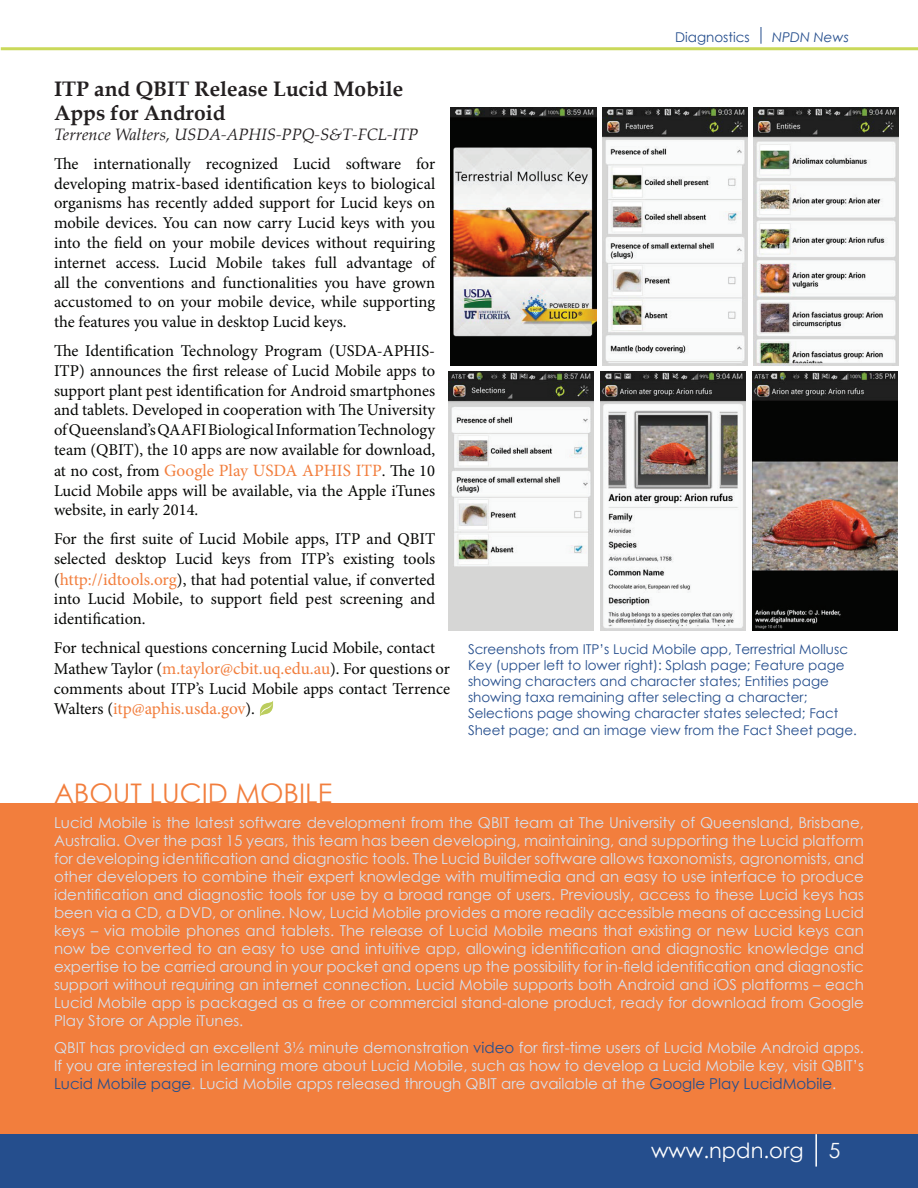
<style>
.page{position:relative;width:918px;height:1188px;background:#fff}
.page>*{position:absolute;margin:0;border:0;box-sizing:border-box;transform-origin:0 0}
.t1{font:27px "Century Gothic";color:#f27e3d}
.t2{font:700 21px/24px "Book Antiqua";color:#231f20}
.t3{font:21px "Century Gothic";color:#fff}
.t4{font:17.25px "Minion Pro";color:#f27e3d}
.t5{font:16.5px/19.8px "Minion Pro";color:#040503;text-align:justify}
.t6{font:italic 16.5px "Palatino Linotype";color:#231f20}
.t7{font:15px/18px "Century Gothic";color:#d6e0ec;text-align:justify}
.t8{font:13.5px/16.2px "Century Gothic";color:#254e8d}
.t9{font:italic 13.5px "Century Gothic";color:#254e8d}
.s1{font-size:16.5px;color:#040503}
.s2{font-size:17.25px;color:#f27e3d}
.s3{color:#254e8d}
.s4{color:#fafafa}
</style>
<div class="page">
<div style="left:0;top:1134px;width:918px;height:54px;background:#254e8d"></div>
<hr style="left:815px;top:1134px;width:2px;height:33px;background:#fff">
<hr style="left:1px;top:47px;width:917px;height:3px;background:#cad95a">
<svg style="left:761px;top:27px;width:1px;height:17px"></svg>
<img style="left:260px;top:701px;width:13px;height:15px">
<div style="left:0;top:804px;width:918px;height:330px;background:#f27e3d"></div>
<img style="left:601px;top:372px;width:145px;height:258px">
<img style="left:602px;top:107px;width:145px;height:258px">
<img style="left:753px;top:372px;width:145px;height:258px">
<img style="left:449px;top:372px;width:145px;height:258px">
<img style="left:753px;top:107px;width:146px;height:258px">
<img style="left:451px;top:107px;width:145px;height:258px">
<h2 class="t2" style="left:54px;top:77px;width:351px">ITP and QBIT Release Lucid Mobile<br>Apps for Android</h2>
<p class="t6" style="left:54px;top:123px;width:366px">Terrence Walters, USDA-APHIS-PPQ-S&amp;T-FCL-ITP</p>
<p class="t5" style="left:54px;top:154px;width:383px">The internationally recognized Lucid software for developing matrix-based identification keys to biological organisms has recently added support for Lucid keys on mobile devices. You can now carry Lucid keys with you into the field on your mobile devices without requiring internet access. Lucid Mobile takes full advantage of all the conventions and functionalities you have grown accustomed to on your mobile device, while supporting the features you value in desktop Lucid keys.</p>
<p class="t5" style="left:54px;top:341px;width:383px">The Identification Technology Program (USDA-APHIS-ITP) announces the first release of Lucid Mobile apps to support plant pest identification for Android smartphones and tablets. Developed in cooperation with The University of Queensland’s QAAFI Biological Information Technology team (QBIT), the 10 apps are now available for download,</p>
<p class="t4" style="left:54px;top:459px;width:383px"><span class="s1">at no cost, from</span> Google Play USDA APHIS ITP<span class="s1">. The 10</span></p>
<p class="t5" style="left:54px;top:480px;width:383px">Lucid Mobile apps will be available, via the Apple iTunes website, in early 2014.</p>
<p class="t5" style="left:54px;top:529px;width:383px">For the first suite of Lucid Mobile apps, ITP and QBIT selected desktop Lucid keys from ITP’s existing tools (<span class="s2">http://idtools.org</span>), that had potential value, if converted into Lucid Mobile, to support field pest screening and identification.</p>
<p class="t5" style="left:54px;top:638px;width:398px;line-height:20.2px;text-align:left">For technical questions concerning Lucid Mobile, contact<br>Mathew Taylor (<span class="s2">m.taylor@cbit.uq.edu.au</span>). For questions or comments about ITP’s Lucid Mobile apps contact Terrence</p>
<p class="t4" style="left:54px;top:697px;width:203px"><span class="s1">Walters (</span>itp@aphis.usda.gov<span class="s1">).</span></p>
<h1 class="t1" style="left:54px;top:774px;width:280px">ABOUT LUCID MOBILE</h1>
<p class="t8" style="left:675px;top:29px;width:76px">Diagnostics</p>
<p class="t9" style="left:772px;top:28px;width:78px">NPDN News</p>
<p class="t8" style="left:468px;top:640px;width:390px">Screenshots from ITP’s Lucid Mobile app, Terrestrial Mollusc Key (upper left to lower right): Splash page; Feature page showing characters and character states; Entities page showing taxa remaining after selecting a character; Selections page showing character states selected; Fact Sheet page; and an image view from the Fact Sheet page.</p>
<p class="t7" style="left:54px;top:814px;width:812px">Lucid Mobile is the latest software development from the QBIT team at The University of Queensland, Brisbane, Australia. Over the past 15 years, this team has been developing, maintaining, and supporting the Lucid platform for developing identification and diagnostic tools. The Lucid Builder software allows taxonomists, agronomists, and other developers to combine their expert knowledge with multimedia and an easy to use interface to produce identification and diagnostic tools for use by a broad range of users. Previously, access to these Lucid keys has been via a CD, a DVD, or online. Now, Lucid Mobile provides a more readily accessible means of accessing Lucid keys – via mobile phones and tablets. The release of Lucid Mobile means that existing or new Lucid keys can now be converted to an easy to use and intuitive app, allowing identification and diagnostic knowledge and expertise to be carried around in your pocket and opens up the possibility for in-field identification and diagnostic support without requiring an internet connection. Lucid Mobile supports both Android and iOS platforms – each Lucid Mobile app is packaged as a free or commercial stand-alone product, ready for download from Google Play Store or Apple iTunes.</p>
<p class="t7" style="left:54px;top:1039px;width:812px">QBIT has provided an excellent 3½ minute demonstration <span class="s3">video</span> for first-time users of Lucid Mobile Android apps.<br>If you are interested in learning more about Lucid Mobile, such as how to develop a Lucid Mobile key, visit QBIT’s <span class="s3">Lucid Mobile page</span>. Lucid Mobile apps released through QBIT are available at the <span class="s3">Google Play LucidMobile</span>.</p>
<h2 class="t3" style="left:651px;top:1136px;width:191px">www.npdn.org <span class="s4">5</span></h2>
</div>
